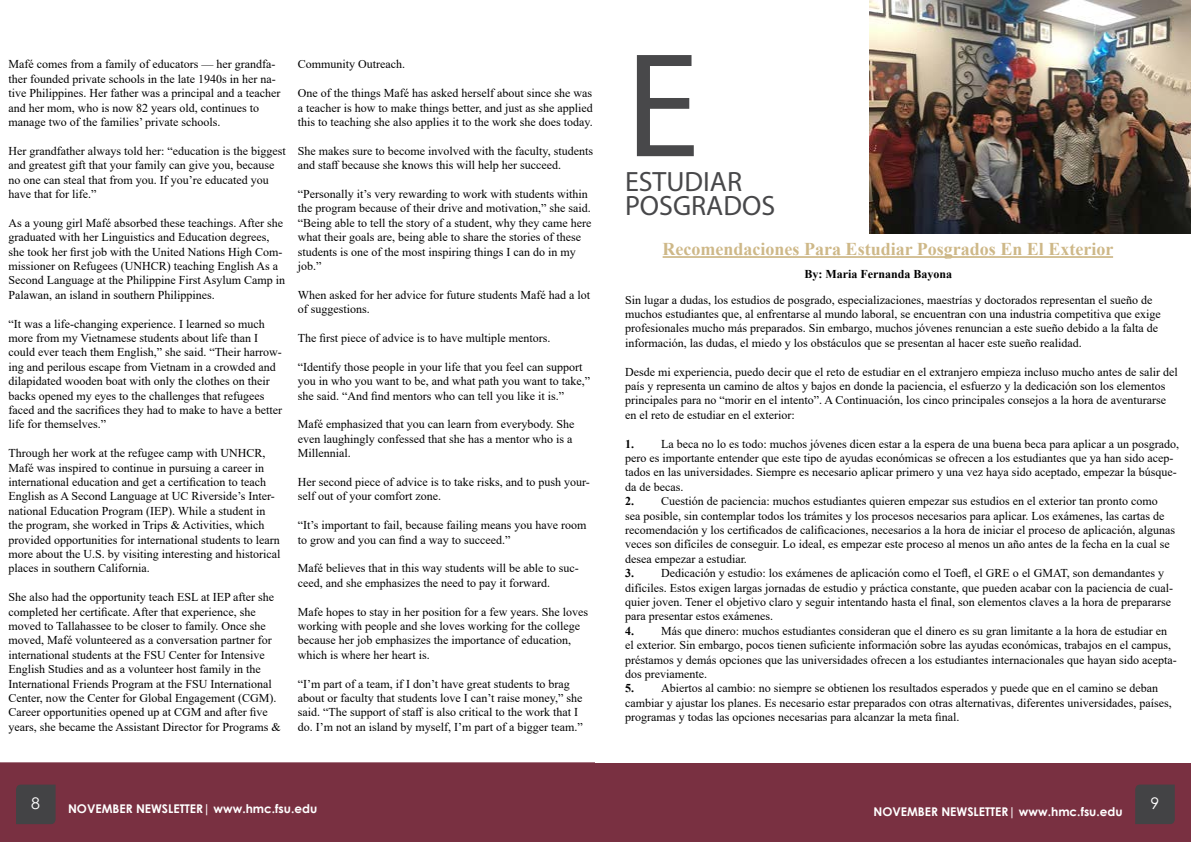
<style>
.page{position:relative;width:1191px;height:842px;background:#fff}
.page>*{position:absolute;margin:0;border:0;box-sizing:border-box;transform-origin:0 0}
.t1{font:150px "Myriad Pro";color:#48484a}
.t2{font:28px "Myriad Pro";color:#48484a}
.t3{font:700 18px "Times New Roman";color:#ceb888}
.t4{font:16px "Century Gothic";color:#fff}
.t5{font:12px/14.4px "Times New Roman";color:#000}
.t6{font:700 12px "Century Gothic";color:#fff}
.t7{font:700 12px "Times New Roman";color:#000}
.s1{font-weight:700}
</style>
<div class="page">
<div style="left:0;top:762px;width:1191px;height:80px;background:#793041"></div>
<img style="left:869px;top:0;width:322px;height:234px">
<hr style="left:662px;top:256px;width:451px;height:2px;background:#ceb888">
<div style="left:16px;top:785px;width:40px;height:39px;background:#434345"></div>
<div style="left:1135px;top:784px;width:39px;height:40px;background:#434345"></div>
<p class="t5" style="left:8px;top:57px;width:273px">Mafé comes from a family of educators — her grandfa&shy;ther founded private schools in the late 1940s in her na&shy;tive Philippines. Her father was a principal and a teacher and her mom, who is now 82 years old, continues to manage two of the families’ private schools.</p>
<p class="t5" style="left:8px;top:143px;width:279px">Her grandfather always told her: “education is the biggest and greatest gift that your family can give you, because no one can steal that from you. If you’re educated you have that for life.”</p>
<p class="t5" style="left:8px;top:215px;width:278px">As a young girl Mafé absorbed these teachings. After she graduated with her Linguistics and Education degrees, she took her first job with the United Nations High Com&shy;missioner on Refugees (UNHCR) teaching English As a Second Language at the Philippine First Asylum Camp in Palawan, an island in southern Philippines.</p>
<p class="t5" style="left:8px;top:316px;width:275px">“It was a life-changing experience. I learned so much more from my Vietnamese students about life than I could ever teach them English,” she said. “Their harrow&shy;ing and perilous escape from Vietnam in a crowded and dilapidated wooden boat with only the clothes on their backs opened my eyes to the challenges that refugees faced and the sacrifices they had to make to have a better life for themselves.”</p>
<p class="t5" style="left:8px;top:446px;width:273px">Through her work at the refugee camp with UNHCR, Mafé was inspired to continue in pursuing a career in international education and get a certification to teach English as A Second Language at UC Riverside’s Inter&shy;national Education Program (IEP). While a student in the program, she worked in Trips &amp; Activities, which provided opportunities for international students to learn more about the U.S. by visiting interesting and historical places in southern California.</p>
<p class="t5" style="left:8px;top:590px;width:274px">She also had the opportunity teach ESL at IEP after she completed her certificate. After that experience, she moved to Tallahassee to be closer to family. Once she moved, Mafé volunteered as a conversation partner for international students at the FSU Center for Intensive English Studies and as a volunteer host family in the International Friends Program at the FSU International Center, now the Center for Global Engagement (CGM).<br>Career opportunities opened up at CGM and after five years, she became the Assistant Director for Programs &amp;</p>
<p class="t5" style="left:298px;top:57px;width:109px">Community Outreach.</p>
<p class="t5" style="left:298px;top:86px;width:297px;text-align:justify">One of the things Mafé has asked herself about since she was a teacher is how to make things better, and just as she applied this to teaching she also applies it to the work she does today.</p>
<p class="t5" style="left:298px;top:143px;width:297px">She makes sure to become involved with the faculty, students and staff because she knows this will help her succeed.</p>
<p class="t5" style="left:298px;top:186px;width:295px">“Personally it’s very rewarding to work with students within the program because of their drive and motivation,” she said. “Being able to tell the story of a student, why they came here what their goals are, being able to share the stories of these students is one of the most inspiring things I can do in my job.”</p>
<p class="t5" style="left:298px;top:287px;width:294px">When asked for her advice for future students Mafé had a lot of suggestions.</p>
<p class="t5" style="left:298px;top:330px;width:254px">The first piece of advice is to have multiple mentors.</p>
<p class="t5" style="left:298px;top:359px;width:294px">“Identify those people in your life that you feel can support you in who you want to be, and what path you want to take,” she said. “And find mentors who can tell you like it is.”</p>
<p class="t5" style="left:298px;top:417px;width:278px">Mafé emphasized that you can learn from everybody. She even laughingly confessed that she has a mentor who is a<br>Millennial.</p>
<p class="t5" style="left:298px;top:474px;width:294px">Her second piece of advice is to take risks, and to push your&shy;self out of your comfort zone.</p>
<p class="t5" style="left:298px;top:518px;width:290px">“It’s important to fail, because failing means you have room to grow and you can find a way to succeed.”</p>
<p class="t5" style="left:298px;top:561px;width:282px">Mafé believes that in this way students will be able to suc&shy;ceed, and she emphasizes the need to pay it forward.</p>
<p class="t5" style="left:298px;top:604px;width:292px">Mafe hopes to stay in her position for a few years. She loves working with people and she loves working for the college because her job emphasizes the importance of education, which is where her heart is.</p>
<p class="t5" style="left:298px;top:676px;width:286px">“I’m part of a team, if I don’t have great students to brag about or faculty that students love I can’t raise money,” she said. “The support of staff is also critical to the work that I do. I’m not an island by myself, I’m part of a bigger team.”</p>
<h1 class="t1" style="left:625px;top:13px;width:75px">E</h1>
<h2 class="t2" style="left:625px;top:188px;width:152px">POSGRADOS</h2>
<h2 class="t2" style="left:625px;top:164px;width:119px">ESTUDIAR</h2>
<h3 class="t3" style="left:662px;top:236px;width:452px">Recomendaciones Para Estudiar Posgrados En El Exterior</h3>
<p class="t7" style="left:804px;top:266px;width:149px">By: Maria Fernanda Bayona</p>
<p class="t5" style="left:625px;top:292px;width:537px">Sin lugar a dudas, los estudios de posgrado, especializaciones, maestrías y doctorados representan el sueño de muchos estudiantes que, al enfrentarse al mundo laboral, se encuentran con una industria competitiva que exige profesionales mucho más preparados. Sin embargo, muchos jóvenes renuncian a este sueño debido a la falta de información, las dudas, el miedo y los obstáculos que se presentan al hacer este sueño realidad.</p>
<p class="t5" style="left:625px;top:364px;width:554px">Desde mi experiencia, puedo decir que el reto de estudiar en el extranjero empieza incluso mucho antes de salir del país y representa un camino de altos y bajos en donde la paciencia, el esfuerzo y la dedicación son los elementos principales para no “morir en el intento”. A Continuación, los cinco principales consejos a la hora de aventurarse en el reto de estudiar en el exterior:</p>
<p class="t5" style="left:625px;top:436px;width:555px"><span class="s1">1.</span> La beca no lo es todo: muchos jóvenes dicen estar a la espera de una buena beca para aplicar a un posgrado, pero es importante entender que este tipo de ayudas económicas se ofrecen a los estudiantes que ya han sido acep&shy;tados en las universidades. Siempre es necesario aplicar primero y una vez haya sido aceptado, empezar la búsque&shy;da de becas.</p>
<p class="t5" style="left:625px;top:493px;width:551px"><span class="s1">2.</span> Cuestión de paciencia: muchos estudiantes quieren empezar sus estudios en el exterior tan pronto como sea posible, sin contemplar todos los trámites y los procesos necesarios para aplicar. Los exámenes, las cartas de recomendación y los certificados de calificaciones, necesarios a la hora de iniciar el proceso de aplicación, algunas veces son difíciles de conseguir. Lo ideal, es empezar este proceso al menos un año antes de la fecha en la cual se desea empezar a estudiar.</p>
<p class="t5" style="left:625px;top:565px;width:549px"><span class="s1">3.</span> Dedicación y estudio: los exámenes de aplicación como el Toefl, el GRE o el GMAT, son demandantes y difíciles. Estos exigen largas jornadas de estudio y práctica constante, que pueden acabar con la paciencia de cual&shy;quier joven. Tener el objetivo claro y seguir intentando hasta el final, son elementos claves a la hora de prepararse para presentar estos exámenes.</p>
<p class="t5" style="left:625px;top:623px;width:553px"><span class="s1">4.</span> Más que dinero: muchos estudiantes consideran que el dinero es su gran limitante a la hora de estudiar en el exterior. Sin embargo, pocos tienen suficiente información sobre las ayudas económicas, trabajos en el campus, préstamos y demás opciones que las universidades ofrecen a los estudiantes internacionales que hayan sido acepta&shy;dos previamente.</p>
<p class="t5" style="left:625px;top:681px;width:548px"><span class="s1">5.</span> Abiertos al cambio: no siempre se obtienen los resultados esperados y puede que en el camino se deban cambiar y ajustar los planes. Es necesario estar preparados con otras alternativas, diferentes universidades, países, programas y todas las opciones necesarias para alcanzar la meta final.</p>
<h3 class="t4" style="left:31px;top:792px;width:10px">8</h3>
<p class="t6" style="left:68px;top:800px;width:251px">NOVEMBER NEWSLETTER| www.hmc.fsu.edu</p>
<p class="t6" style="left:873px;top:803px;width:251px">NOVEMBER NEWSLETTER| www.hmc.fsu.edu</p>
<h3 class="t4" style="left:1150px;top:792px;width:10px">9</h3>
</div>
